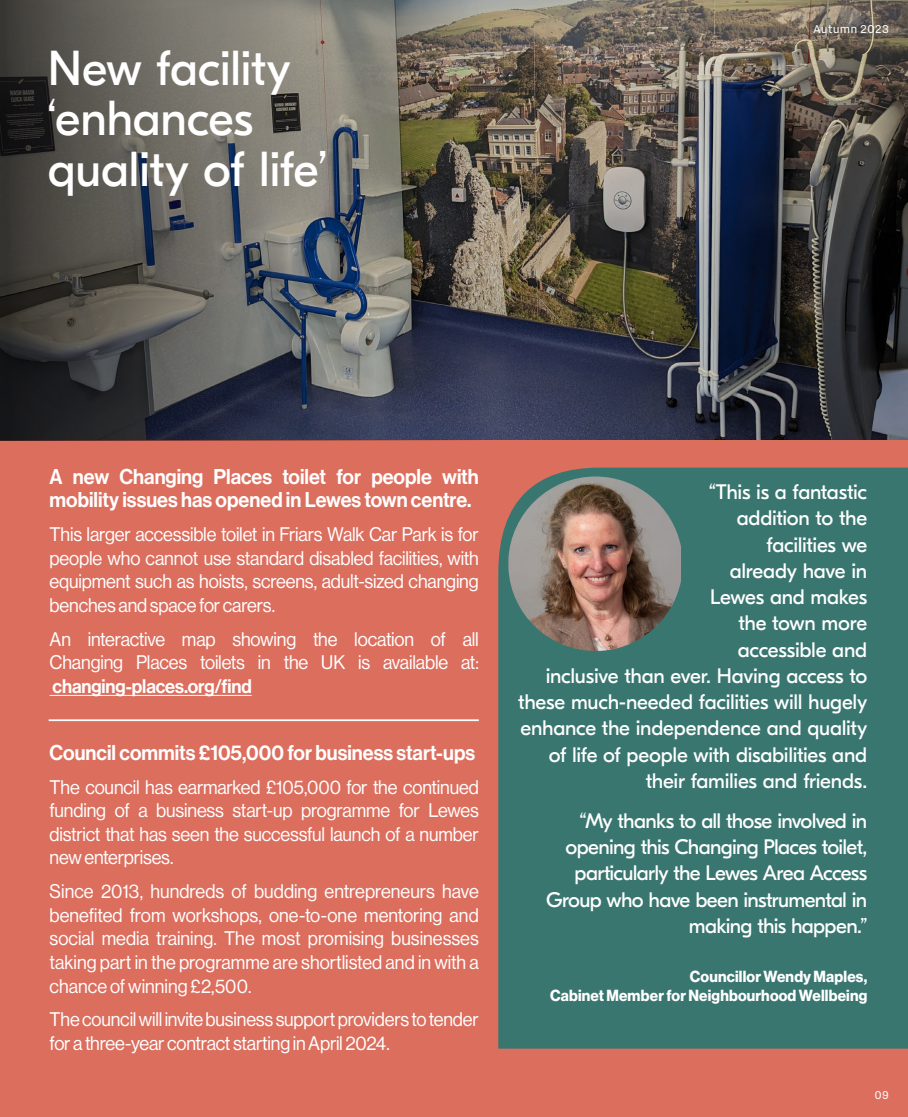
<style>
.page{position:relative;width:908px;height:1117px;background:#fff}
.page>*{position:absolute;margin:0;border:0;box-sizing:border-box;transform-origin:0 0}
.t1{font:49px/50.8px "GT Eesti Pro Display";letter-spacing:-.01em;color:#fff}
.t2{font:21px/26.2px "GT Eesti Pro Display";letter-spacing:-.02em;color:#fff;text-align:right}
.t3{font:21px/23.6px "N Haas Grotesk DS Pro 65 Md";color:#fff;scale:.95 1}
.t4{font:19.25px/23.6px "N Haas Grotesk DS Pro 55 Rg";letter-spacing:-.01em;color:#fff;text-align:justify;scale:.95 1}
.t5{font:19.25px "N Haas Grotesk DS Pro 65 Md";letter-spacing:-.005em;color:#fff;scale:.95 1}
.t6{font:15.75px/18.9px "N Haas Grotesk DS Pro 75 Bd";letter-spacing:.01em;color:#fff;text-align:right;scale:.95 1}
.t7{font:14px "Nitti Grotesk";letter-spacing:.015em;color:#fff}
.t8{font:14px "Nitti Grotesk";letter-spacing:.015em;color:#fff;scale:.95 1}
</style>
<div class="page">
<div style="left:0;top:0;width:7px;height:1116px;background:#dc6e5e"></div>
<div style="left:1px;top:0;width:907px;height:1116px;background:#dc6e5e"></div>
<img style="left:492px;top:0;width:416px;height:439px">
<hr style="left:50px;top:695px;width:202px;height:1px;background:#fff">
<svg style="left:0;top:0;width:492px;height:441px;background:#5b5b59"></svg>
<div style="left:498px;top:467px;width:410px;height:581px;background:#3a7670"></div>
<img style="left:508px;top:476px;width:173px;height:175px">
<hr style="left:49px;top:719px;width:430px;height:2px;background:#fff">
<h1 class="t1" style="left:48px;top:44px;width:281px">New facility ‘enhances quality of life’</h1>
<p class="t7" style="left:813px;top:21px;width:77px">Autumn 2023</p>
<p class="t3" style="left:50px;top:465px;width:453px">A new Changing Places toilet for people with mobility issues has opened in Lewes town centre.</p>
<p class="t4" style="left:50px;top:522px;width:453px">This larger accessible toilet in Friars Walk Car Park is for people who cannot use standard disabled facilities, with equipment such as hoists, screens, adult-sized changing benches and space for carers.</p>
<p class="t4" style="left:50px;top:627px;width:453px">An interactive map showing the location of all<br>Changing Places toilets in the UK is available at:</p>
<p class="t5" style="left:52px;top:674px;width:211px">changing-places.org/find</p>
<p class="t3" style="left:50px;top:741px;width:449px">Council commits £105,000 for business start-ups</p>
<p class="t4" style="left:50px;top:775px;width:453px">The council has earmarked £105,000 for the continued funding of a business start-up programme for Lewes district that has seen the successful launch of a number new enterprises.</p>
<p class="t4" style="left:50px;top:879px;width:453px">Since 2013, hundreds of budding entrepreneurs have benefited from workshops, one-to-one mentoring and social media training. The most promising businesses taking part in the programme are shortlisted and in with a chance of winning £2,500.</p>
<p class="t4" style="left:50px;top:1007px;width:453px">The council will invite business support providers to tender for a three-year contract starting in April 2024.</p>
<p class="t2" style="left:518px;top:479px;width:350px">“This is a fantastic<br>addition to the<br>facilities we<br>already have in<br>Lewes and makes<br>the town more<br>accessible and<br>inclusive than ever. Having access to these much-needed facilities will hugely enhance the independence and quality of life of people with disabilities and their families and friends.</p>
<p class="t2" style="left:546px;top:807px;width:323px">“My thanks to all those involved in opening this Changing Places toilet, particularly the Lewes Area Access<br>Group who have been instrumental in making this happen.”</p>
<p class="t6" style="left:550px;top:967px;width:335px">Councillor Wendy Maples,<br>Cabinet Member for Neighbourhood Wellbeing</p>
<p class="t8" style="left:874px;top:1086px;width:17px">09</p>
</div>
